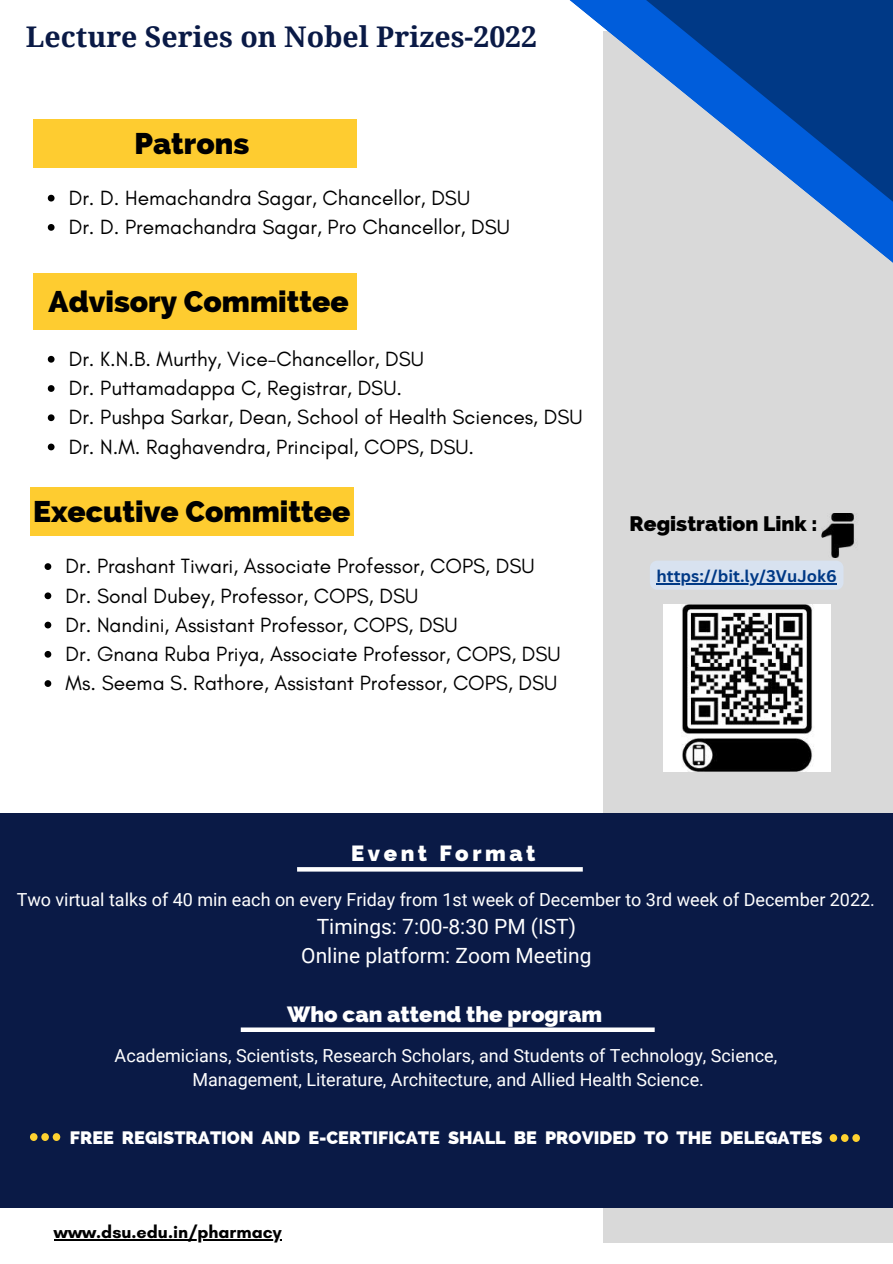
<style>
.page{position:relative;width:893px;height:1264px;background:#fff}
.page>*{position:absolute;margin:0;border:0;box-sizing:border-box;transform-origin:0 0}
.t1{font:800 30px "Raleway";color:#000}
.t2{font:700 28.5px "Noto Serif";color:#0a1a46}
.t3{font:800 22.05px "Raleway";color:#fff}
.t4{font:800 22.05px "Raleway";letter-spacing:.165em;color:#fff}
.t5{font:21px/29.2px "Glacial Indifference";color:#000}
.t6{font:21px/29.2px "Roboto";color:#fff;text-align:center}
.t7{font:800 21px "Raleway";color:#000}
.t8{font:18px/24.8px "Roboto";color:#fff;text-align:center}
.t9{font:800 18px "Raleway";color:#fff}
.t10{font:700 18px "Glacial Indifference";color:#000}
.t11{font:700 16.5px "Canva Sans";color:#003986}
</style>
<div class="page">
<div style="left:603px;top:32px;width:289px;height:1210px;background:#d9d9d9"></div>
<svg style="left:569px;top:0;width:323px;height:262px"></svg>
<div style="left:33px;top:119px;width:324px;height:49px;background:#fecc30"></div>
<svg style="left:48px;top:195px;width:7px;height:6px"></svg>
<svg style="left:48px;top:224px;width:7px;height:7px"></svg>
<div style="left:33px;top:273px;width:324px;height:56px;background:#fecc30"></div>
<div style="left:30px;top:487px;width:324px;height:49px;background:#fecc30"></div>
<svg style="left:48px;top:356px;width:7px;height:6px"></svg>
<svg style="left:48px;top:385px;width:7px;height:7px"></svg>
<svg style="left:48px;top:414px;width:7px;height:7px"></svg>
<svg style="left:48px;top:443px;width:7px;height:7px"></svg>
<svg style="left:45px;top:563px;width:6px;height:7px"></svg>
<svg style="left:45px;top:592px;width:6px;height:7px"></svg>
<svg style="left:45px;top:621px;width:6px;height:7px"></svg>
<svg style="left:45px;top:651px;width:6px;height:6px"></svg>
<svg style="left:45px;top:680px;width:6px;height:7px"></svg>
<div style="left:0;top:813px;width:892px;height:395px;background:#0a1a46"></div>
<svg style="left:297px;top:867px;width:285px;height:4px"></svg>
<svg style="left:241px;top:1027px;width:413px;height:4px;background:#e0e2e8"></svg>
<svg style="left:30px;top:1133px;width:30px;height:7px"></svg>
<svg style="left:829px;top:1134px;width:30px;height:7px"></svg>
<hr style="left:54px;top:1239px;width:227px;height:1px;background:#000">
<img style="left:663px;top:604px;width:167px;height:167px">
<img style="left:821px;top:514px;width:34px;height:43px">
<div style="left:650px;top:561px;width:193px;height:28px;background:#d8e2f0"></div>
<hr style="left:656px;top:583px;width:180px;height:1px;background:#003986">
<h2 class="t2" style="left:26px;top:16px;width:512px">Lecture Series on Nobel Prizes-2022</h2>
<h1 class="t1" style="left:134px;top:126px;width:116px">Patrons</h1>
<p class="t5" style="left:69px;top:183px;width:442px">Dr. D. Hemachandra Sagar, Chancellor, DSU<br>Dr. D. Premachandra Sagar, Pro Chancellor, DSU</p>
<h1 class="t1" style="left:49px;top:283px;width:302px">Advisory Committee</h1>
<p class="t5" style="left:69px;top:344px;width:515px">Dr. K.N.B. Murthy, Vice-Chancellor, DSU<br>Dr. Puttamadappa C, Registrar, DSU.<br>Dr. Pushpa Sarkar, Dean, School of Health Sciences, DSU Dr. N.M. Raghavendra, Principal, COPS, DSU.</p>
<h1 class="t1" style="left:33px;top:494px;width:319px">Executive Committee</h1>
<p class="t5" style="left:66px;top:551px;width:496px">Dr. Prashant Tiwari, Associate Professor, COPS, DSU Dr. Sonal Dubey, Professor, COPS, DSU<br>Dr. Nandini, Assistant Professor, COPS, DSU<br>Dr. Gnana Ruba Priya, Associate Professor, COPS, DSU Ms. Seema S. Rathore, Assistant Professor, COPS, DSU</p>
<p class="t7" style="left:629px;top:511px;width:189px">Registration Link :</p>
<p class="t11" style="left:656px;top:564px;width:182px">https://bit.ly/3VuJok6</p>
<p class="t4" style="left:351px;top:840px;width:186px">Event Format</p>
<p class="t8" style="left:17px;top:887px;width:859px">Two virtual talks of 40 min each on every Friday from 1st week of December to 3rd week of December 2022.</p>
<p class="t6" style="left:301px;top:912px;width:291px">Timings: 7:00-8:30 PM (IST)<br>Online platform: Zoom Meeting</p>
<p class="t3" style="left:287px;top:1001px;width:316px">Who can attend the program</p>
<p class="t8" style="left:115px;top:1043px;width:664px">Academicians, Scientists, Research Scholars, and Students of Technology, Science,<br>Management, Literature, Architecture, and Allied Health Science.</p>
<p class="t9" style="left:70px;top:1126px;width:754px">FREE REGISTRATION AND E-CERTIFICATE SHALL BE PROVIDED TO THE DELEGATES</p>
<p class="t10" style="left:54px;top:1220px;width:229px">www.dsu.edu.in/pharmacy</p>
</div>
